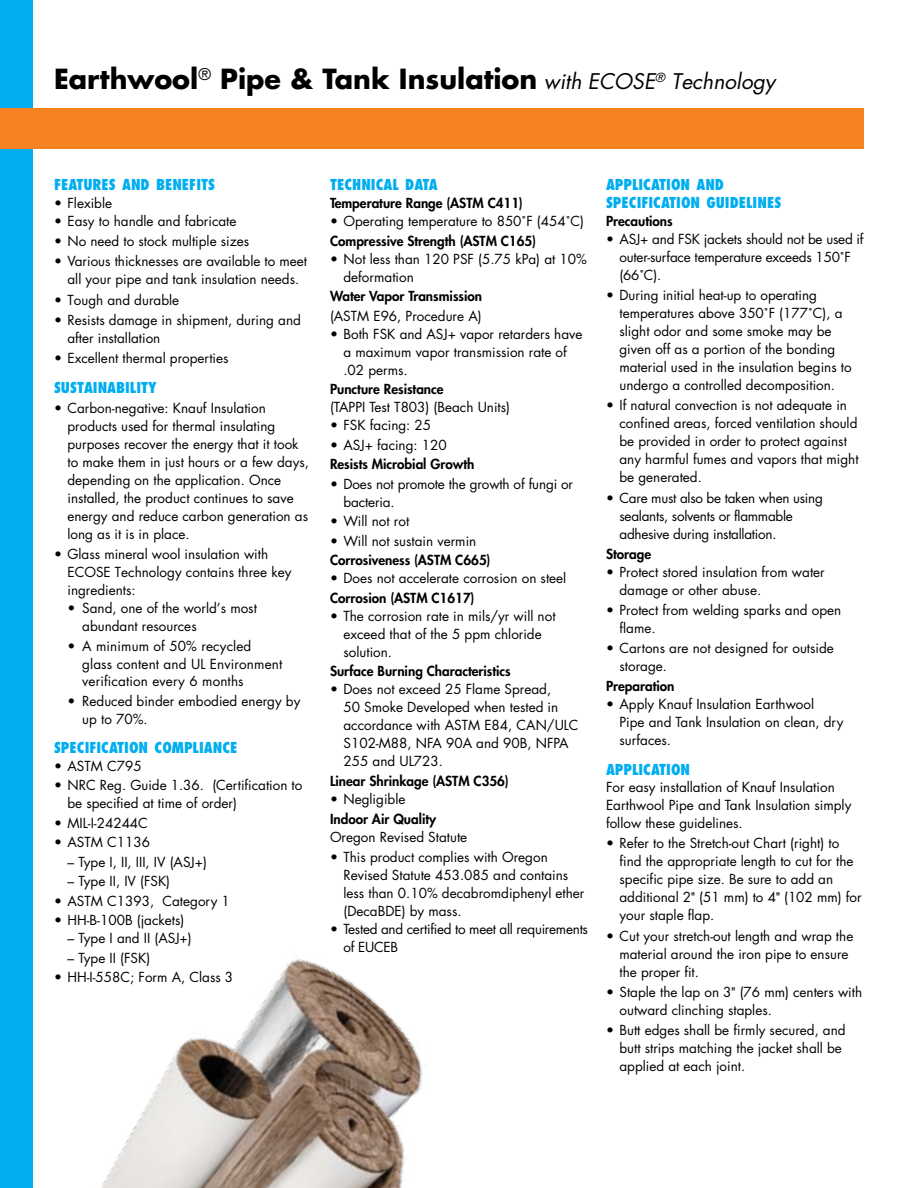
<style>
.page{position:relative;width:918px;height:1188px;background:#fff}
.page>*{position:absolute;margin:0;border:0;box-sizing:border-box;transform-origin:0 0}
.t1{font:700 27px "Futura Std";color:#000}
.t2{font:800 condensed 14.7px/18px "Futura Std";color:#00aeef}
.t3{font:13.5px/18px "Futura Std";color:#000}
.t4{font:800 13.5px "Futura Std";color:#000}
.t5{font:13.5px/18px "Futura Std";letter-spacing:-.02em;color:#000}
.s1{font-weight:400;font-style:italic;font-size:21px}
.s2{font-family:"Arial Narrow"}
</style>
<div class="page">
<div style="left:0;top:0;width:33px;height:1188px;background:#00aeef"></div>
<div style="left:0;top:108px;width:864px;height:40px;background:#f58220"></div>
<img style="left:101px;top:959px;width:325px;height:229px">
<h1 class="t1" style="left:54px;top:61px;width:723px">Earthwool<sup>®</sup> Pipe &amp; Tank Insulation <span class="s1">with ECOSE</span><sup>®</sup> <span class="s1">Technology</span></h1>
<p class="t2" style="left:54px;top:176px;width:163px">FEATURES AND BENEFITS</p>
<p class="t3" style="left:54px;top:194px;width:60px">• Flexible</p>
<p class="t3" style="left:54px;top:212px;width:184px">• Easy to handle and fabricate</p>
<p class="t3" style="left:54px;top:232px;width:197px">• No need to stock multiple sizes</p>
<p class="t3" style="left:54px;top:253px;width:255px;text-align:center">• Various thicknesses are available to meet all your pipe and tank insulation needs.</p>
<p class="t3" style="left:54px;top:291px;width:127px">• Tough and durable</p>
<p class="t3" style="left:68px;top:311px;width:235px;text-indent:-14px">• Resists damage in shipment, during and after installation</p>
<p class="t3" style="left:54px;top:349px;width:176px">• Excellent thermal properties</p>
<p class="t2" style="left:54px;top:378px;width:104px">SUSTAINABILITY</p>
<p class="t3" style="left:68px;top:399px;width:243px;text-indent:-14px">• Carbon-negative: Knauf Insulation products used for thermal insulating purposes recover the energy that it took to make them in just hours or a few days, depending on the application. Once installed, the product continues to save energy and reduce carbon generation as long as it is in place.</p>
<p class="t3" style="left:68px;top:545px;width:225px;text-indent:-14px">• Glass mineral wool insulation with<br>ECOSE Technology contains three key ingredients:</p>
<p class="t3" style="left:82px;top:599px;width:176px;text-indent:-15px">• Sand, one of the world’s most abundant resources</p>
<p class="t3" style="left:82px;top:637px;width:202px;text-indent:-15px">• A minimum of 50% recycled glass content and UL Environment verification every 6 months</p>
<p class="t3" style="left:82px;top:692px;width:220px;text-indent:-15px">• Reduced binder embodied energy by up to 70%.</p>
<p class="t2" style="left:54px;top:738px;width:185px">SPECIFICATION COMPLIANCE</p>
<p class="t3" style="left:54px;top:757px;width:89px">• ASTM C795</p>
<p class="t3" style="left:68px;top:776px;width:236px;text-indent:-14px">• NRC Reg. Guide 1.36. (Certification to be specified at time of order)</p>
<p class="t3" style="left:54px;top:814px;width:95px">• MIL-I-24244C</p>
<p class="t3" style="left:54px;top:833px;width:98px">• ASTM C1136</p>
<p class="t3" style="left:68px;top:853px;width:141px">– Type I, II, III, IV (ASJ+)</p>
<p class="t3" style="left:68px;top:872px;width:104px">– Type II, IV (FSK)</p>
<p class="t3" style="left:54px;top:892px;width:177px">• ASTM C1393, Category 1</p>
<p class="t3" style="left:54px;top:911px;width:132px">• HH-B-100B (jackets)</p>
<p class="t3" style="left:68px;top:929px;width:126px">– Type I and II (ASJ+)</p>
<p class="t3" style="left:68px;top:949px;width:84px">– Type II (FSK)</p>
<p class="t3" style="left:54px;top:968px;width:181px">• HH-I-558C; Form A, Class 3</p>
<p class="t2" style="left:330px;top:176px;width:109px">TECHNICAL DATA</p>
<p class="t4" style="left:330px;top:195px;width:194px">Temperature Range (ASTM C411)</p>
<p class="t3" style="left:330px;top:212px;width:256px">• Operating temperature to 850˚F (454˚C)</p>
<p class="t4" style="left:330px;top:232px;width:208px">Compressive Strength (ASTM C165)</p>
<p class="t3" style="left:344px;top:250px;width:245px;text-indent:-14px">• Not less than 120 PSF (5.75 kPa) at 10% deformation</p>
<p class="t4" style="left:330px;top:288px;width:154px">Water Vapor Transmission</p>
<p class="t3" style="left:330px;top:307px;width:153px">(ASTM E96, Procedure A)</p>
<p class="t3" style="left:344px;top:325px;width:240px;text-indent:-14px">• Both FSK and ASJ+ vapor retarders have a maximum vapor transmission rate of .02 perms.</p>
<p class="t4" style="left:330px;top:381px;width:115px">Puncture Resistance</p>
<p class="t3" style="left:330px;top:398px;width:182px">(TAPPI Test T803) (Beach Units)</p>
<p class="t3" style="left:330px;top:416px;width:103px">• FSK facing: 25</p>
<p class="t3" style="left:330px;top:436px;width:118px">• ASJ+ facing: 120</p>
<p class="t4" style="left:330px;top:456px;width:146px">Resists Microbial Growth</p>
<p class="t3" style="left:344px;top:475px;width:231px;text-indent:-14px">• Does not promote the growth of fungi or bacteria.</p>
<p class="t3" style="left:330px;top:512px;width:81px">• Will not rot</p>
<p class="t3" style="left:330px;top:532px;width:148px">• Will not sustain vermin</p>
<p class="t4" style="left:330px;top:551px;width:162px">Corrosiveness (ASTM C665)</p>
<p class="t3" style="left:330px;top:569px;width:238px">• Does not accelerate corrosion on steel</p>
<p class="t4" style="left:330px;top:589px;width:146px">Corrosion (ASTM C1617)</p>
<p class="t3" style="left:344px;top:607px;width:214px;text-indent:-14px">• The corrosion rate in mils/yr will not exceed that of the 5 ppm chloride solution.</p>
<p class="t4" style="left:330px;top:662px;width:182px">Surface Burning Characteristics</p>
<p class="t3" style="left:344px;top:680px;width:237px;text-indent:-14px">• Does not exceed 25 Flame Spread,<br>50 Smoke Developed when tested in accordance with ASTM E84, CAN/ULC<br>S102-M88, NFA 90A and 90B, NFPA<br>255 and UL723.</p>
<p class="t4" style="left:330px;top:773px;width:180px">Linear Shrinkage (ASTM C356)</p>
<p class="t3" style="left:330px;top:790px;width:77px">• Negligible</p>
<p class="t4" style="left:330px;top:811px;width:108px">Indoor Air Quality</p>
<p class="t3" style="left:330px;top:828px;width:139px">Oregon Revised Statute</p>
<p class="t3" style="left:344px;top:849px;width:242px;text-indent:-14px">• This product complies with Oregon Revised Statute 453.085 and contains less than 0.10% decabromdiphenyl ether (DecaBDE) by mass.</p>
<p class="t5" style="left:344px;top:921px;width:246px;text-indent:-14px">• Tested and certified to meet all requirements of EUCEB</p>
<p class="t2" style="left:606px;top:176px;width:177px">APPLICATION AND<br>SPECIFICATION GUIDELINES</p>
<p class="t4" style="left:606px;top:213px;width:68px">Precautions</p>
<p class="t3" style="left:620px;top:230px;width:246px;text-indent:-14px">• ASJ+ and FSK jackets should not be used if outer-surface temperature exceeds 150˚F (66˚C).</p>
<p class="t3" style="left:620px;top:286px;width:234px;text-indent:-14px">• During initial heat-up to operating temperatures above 350˚F (177˚C), a slight odor and some smoke may be given off as a portion of the bonding material used in the insulation begins to undergo a controlled decomposition.</p>
<p class="t3" style="left:620px;top:397px;width:241px;text-indent:-14px">• If natural convection is not adequate in confined areas, forced ventilation should be provided in order to protect against any harmful fumes and vapors that might be generated.</p>
<p class="t5" style="left:620px;top:489px;width:205px;text-indent:-14px">• Care must also be taken when using sealants, solvents or flammable adhesive during installation.</p>
<p class="t4" style="left:606px;top:545px;width:47px">Storage</p>
<p class="t3" style="left:620px;top:563px;width:207px;text-indent:-14px">• Protect stored insulation from water damage or other abuse.</p>
<p class="t3" style="left:620px;top:601px;width:223px;text-indent:-14px">• Protect from welding sparks and open flame.</p>
<p class="t3" style="left:620px;top:639px;width:216px;text-indent:-14px">• Cartons are not designed for outside storage.</p>
<p class="t4" style="left:606px;top:678px;width:70px">Preparation</p>
<p class="t3" style="left:620px;top:695px;width:225px;text-indent:-14px">• Apply Knauf Insulation Earthwool<br>Pipe and Tank Insulation on clean, dry surfaces.</p>
<p class="t2" style="left:606px;top:761px;width:86px">APPLICATION</p>
<p class="t3" style="left:606px;top:778px;width:247px">For easy installation of Knauf Insulation<br>Earthwool Pipe and Tank Insulation simply follow these guidelines.</p>
<p class="t3" style="left:620px;top:835px;width:244px;text-indent:-14px">• Refer to the Stretch-out Chart (right) to find the appropriate length to cut for the specific pipe size. Be sure to add an additional 2<span class="s2">"</span> (51 mm) to 4<span class="s2">"</span> (102 mm) for your staple flap.</p>
<p class="t3" style="left:620px;top:927px;width:235px;text-indent:-14px">• Cut your stretch-out length and wrap the material around the iron pipe to ensure the proper fit.</p>
<p class="t3" style="left:620px;top:983px;width:244px;text-indent:-14px">• Staple the lap on 3<span class="s2">"</span> (76 mm) centers with outward clinching staples.</p>
<p class="t3" style="left:620px;top:1021px;width:228px;text-indent:-14px">• Butt edges shall be firmly secured, and butt strips matching the jacket shall be applied at each joint.</p>
</div>
